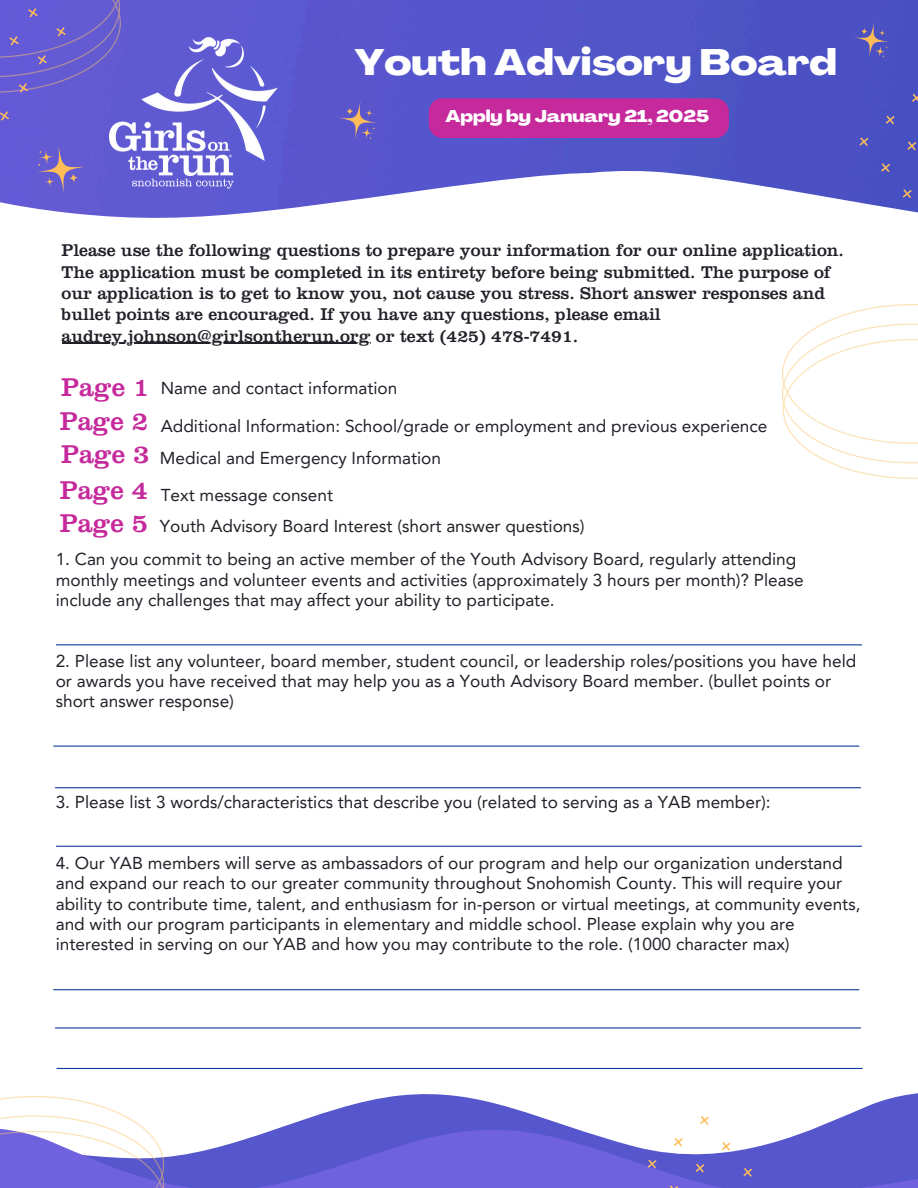
<style>
.page{position:relative;width:918px;height:1188px;background:#fff}
.page>*{position:absolute;margin:0;border:0;box-sizing:border-box;transform-origin:0 0}
.t1{font:800 expanded 36.15px "Agrandir";color:#fff}
.t2{font:26.7px "Clarendon";color:#c5299b}
.t3{font:17.7px/21.3px "Clarendon";color:#212129}
.t4{font:17.25px/20.2px "Avenir LT Pro";color:#212129}
.t5{font:800 expanded 16.8px "Agrandir";color:#fff}
</style>
<div class="page">
<img style="left:120px;top:0;width:798px;height:110px">
<svg style="left:753px;top:110px;width:165px;height:103px;background:#646acb"></svg>
<svg style="left:0;top:80px;width:753px;height:138px"></svg>
<img style="left:0;top:0;width:120px;height:92px">
<div style="left:429px;top:98px;width:300px;height:40px;background:#c5299b"></div>
<svg style="left:909px;top:91px;width:9px;height:14px"></svg>
<svg style="left:883px;top:113px;width:15px;height:14px"></svg>
<svg style="left:857px;top:134px;width:14px;height:15px"></svg>
<svg style="left:905px;top:139px;width:13px;height:14px"></svg>
<svg style="left:878px;top:160px;width:15px;height:15px"></svg>
<svg style="left:900px;top:186px;width:15px;height:15px"></svg>
<svg style="left:336px;top:98px;width:44px;height:45px;background:#6a5fc1"></svg>
<svg style="left:34px;top:143px;width:54px;height:53px;background:#7364c5"></svg>
<svg style="left:852px;top:19px;width:40px;height:41px;background:#5d5bb7"></svg>
<img style="left:110px;top:38px;width:168px;height:150px">
<img style="left:783px;top:305px;width:135px;height:173px">
<hr style="left:62px;top:343px;width:308px;height:1px;background:#212129">
<svg style="left:309px;top:1093px;width:609px;height:25px"></svg>
<svg style="left:164px;top:1118px;width:754px;height:70px;fill:#5657cc"></svg>
<img style="left:0;top:1096px;width:164px;height:92px">
<svg style="left:697px;top:1113px;width:15px;height:15px"></svg>
<svg style="left:671px;top:1135px;width:15px;height:14px"></svg>
<svg style="left:645px;top:1157px;width:14px;height:14px"></svg>
<svg style="left:719px;top:1139px;width:15px;height:15px"></svg>
<svg style="left:693px;top:1161px;width:14px;height:14px"></svg>
<svg style="left:666px;top:1183px;width:15px;height:5px"></svg>
<svg style="left:741px;top:1165px;width:14px;height:15px"></svg>
<svg style="left:714px;top:1187px;width:15px;height:1px"></svg>
<hr style="left:56px;top:644px;width:806px;height:1px;background:#103c9a">
<hr style="left:54px;top:746px;width:805px;height:1px;background:#103c9a">
<hr style="left:55px;top:787px;width:806px;height:1px;background:#103c9a">
<hr style="left:56px;top:846px;width:806px;height:1px;background:#103c9a">
<hr style="left:54px;top:989px;width:805px;height:1px;background:#103c9a">
<hr style="left:55px;top:1027px;width:806px;height:2px;background:#103c9a">
<hr style="left:57px;top:1068px;width:805px;height:1px;background:#103c9a">
<p class="t1" style="left:354px;top:48px;width:484px">Youth Advisory Board</p>
<h3 class="t5" style="left:446px;top:109px;width:265px">Apply by January 21, 2025</h3>
<p class="t3" style="left:62px;top:242px;width:784px">Please use the following questions to prepare your information for our online application.<br>The application must be completed in its entirety before being submitted. The purpose of our application is to get to know you, not cause you stress. Short answer responses and bullet points are encouraged. If you have any questions, please email</p>
<h1 class="t3" style="left:62px;top:327px;width:518px">audrey.johnson@girlsontherun.org or text (425) 478-7491.</h1>
<p class="t2" style="left:61px;top:378px;width:90px">Page 1</p>
<p class="t4" style="left:161px;top:380px;width:238px">Name and contact information</p>
<p class="t2" style="left:60px;top:412px;width:90px">Page 2</p>
<p class="t4" style="left:161px;top:417px;width:608px">Additional Information: School/grade or employment and previous experience</p>
<p class="t2" style="left:61px;top:445px;width:90px">Page 3</p>
<p class="t4" style="left:160px;top:450px;width:283px">Medical and Emergency Information</p>
<p class="t2" style="left:60px;top:481px;width:90px">Page 4</p>
<p class="t4" style="left:161px;top:486px;width:174px">Text message consent</p>
<p class="t2" style="left:60px;top:514px;width:90px">Page 5</p>
<h2 class="t4" style="left:160px;top:517px;width:426px">Youth Advisory Board Interest (short answer questions)</h2>
<p class="t4" style="left:56px;top:551px;width:749px">1. Can you commit to being an active member of the Youth Advisory Board, regularly attending monthly meetings and volunteer events and activities (approximately 3 hours per month)? Please include any challenges that may affect your ability to participate.</p>
<h2 class="t4" style="left:56px;top:652px;width:802px">2. Please list any volunteer, board member, student council, or leadership roles/positions you have held or awards you have received that may help you as a Youth Advisory Board member. (bullet points or short answer response)</h2>
<p class="t4" style="left:56px;top:794px;width:717px">3. Please list 3 words/characteristics that describe you (related to serving as a YAB member):</p>
<h2 class="t4" style="left:56px;top:854px;width:806px">4. Our YAB members will serve as ambassadors of our program and help our organization understand and expand our reach to our greater community throughout Snohomish County. This will require your ability to contribute time, talent, and enthusiasm for in-person or virtual meetings, at community events, and with our program participants in elementary and middle school. Please explain why you are interested in serving on our YAB and how you may contribute to the role. (1000 character max)</h2>
</div>
